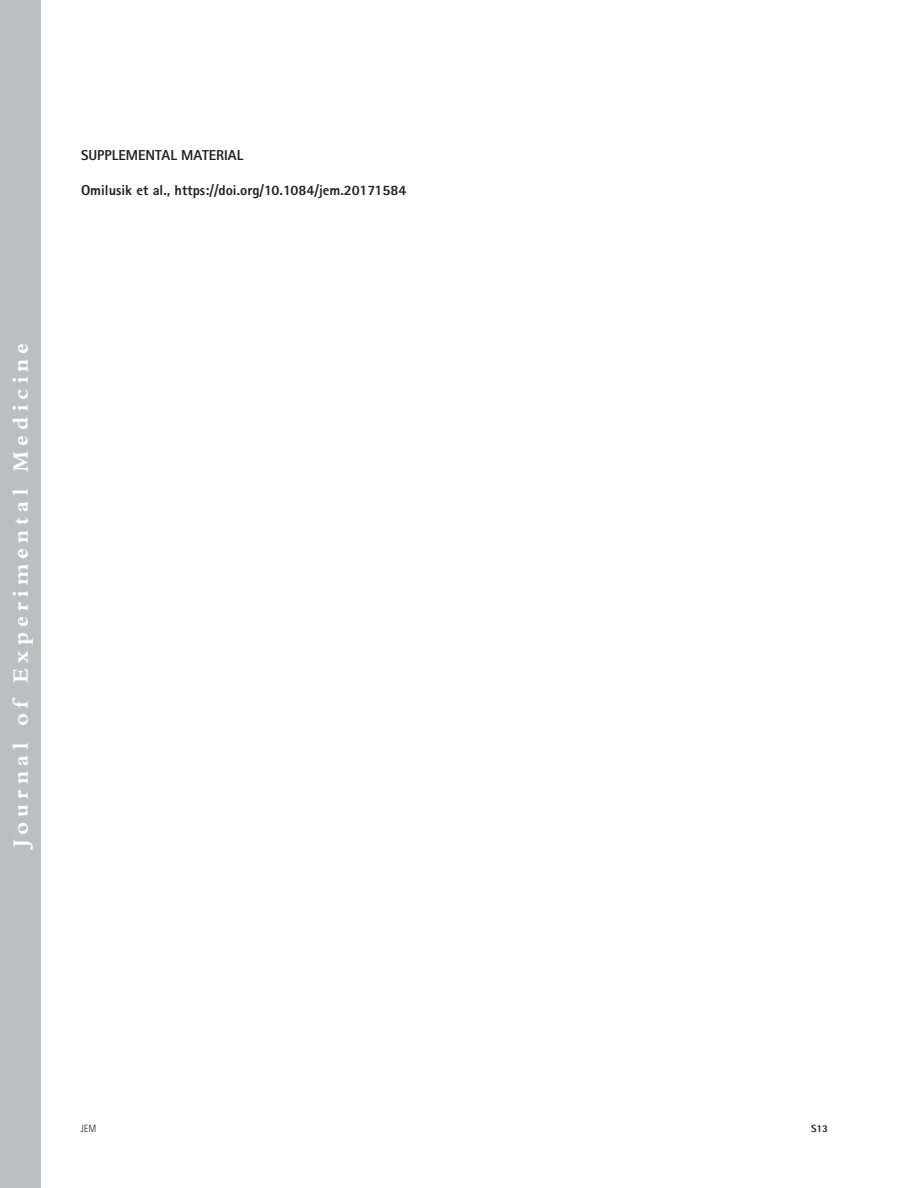
<style>
.page{position:relative;width:918px;height:1188px;background:#fff}
.page>*{position:absolute;margin:0;border:0;box-sizing:border-box;transform-origin:0 0}
.t1{font:700 22.8px "Bembo Std";letter-spacing:.22em;color:#fff}
.t2{font:800 14.4px "Rotis Sans Serif Std";color:#231f20}
.t3{font:300 10.5px "Rotis Sans Serif Std";color:#231f20}
.t4{font:800 10.5px "Rotis Sans Serif Std";color:#231f20}
</style>
<div class="page">
<div style="left:0;top:0;width:40px;height:1188px;background:#bcbec0"></div>
<p class="t2" style="left:81px;top:146px;width:164px">SUPPLEMENTAL MATERIAL</p>
<p class="t2" style="left:81px;top:181px;width:327px">Omilusik et al., https://doi.org/10.1084/jem.20171584</p>
<h1 class="t1" style="left:8px;top:847px;width:506px;rotate:-90deg">Journal of Experimental Medicine</h1>
<p class="t3" style="left:80px;top:1123px;width:18px">JEM</p>
<p class="t4" style="left:811px;top:1122px;width:19px">S13</p>
</div>
